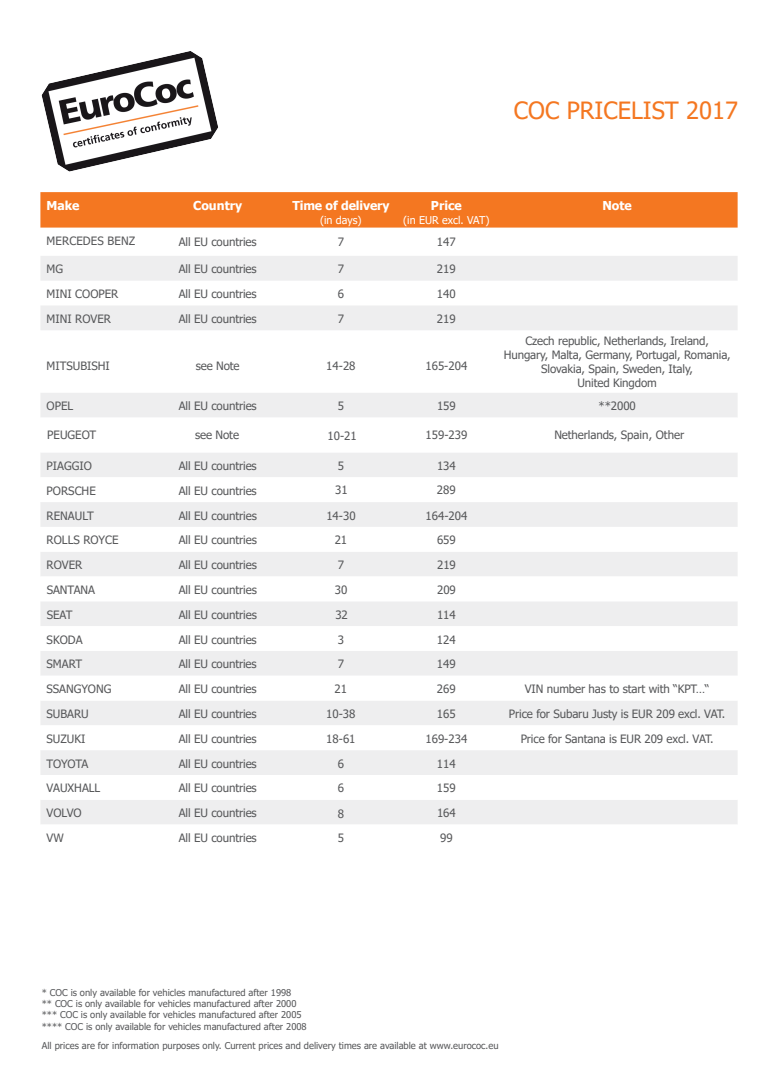
<style>
.page{position:relative;width:780px;height:1088px;background:#fff}
.page>*{position:absolute;margin:0;border:0;box-sizing:border-box;transform-origin:0 0}
.t1{font:23.75px "Tahoma";color:#f47721}
.t2{font:700 12.25px "Tahoma";color:#fff}
.t3{font:11.5px/13.8px "Tahoma";letter-spacing:-.01em;color:#57585a;text-align:center}
.t4{font:11.5px "Tahoma";letter-spacing:.01em;color:#57585a}
.t5{font:10.75px "Tahoma";color:#fff}
.t6{font:9.38px/11.2px "Tahoma";color:#57585a}
</style>
<div class="page">
<div style="left:40px;top:192px;width:697px;height:36px;background:#f47721"></div>
<svg style="left:41px;top:256px;width:696px;height:161px"></svg>
<svg style="left:41px;top:453px;width:696px;height:371px;fill:#eeeeef"></svg>
<img style="left:42px;top:51px;width:176px;height:121px">
<h1 class="t1" style="left:514px;top:94px;width:226px">COC PRICELIST 2017</h1>
<p class="t2" style="left:47px;top:197px;width:34px">Make</p>
<p class="t2" style="left:193px;top:197px;width:50px">Country</p>
<p class="t2" style="left:292px;top:197px;width:99px">Time of delivery</p>
<p class="t5" style="left:320px;top:213px;width:43px">(in days)</p>
<p class="t2" style="left:431px;top:197px;width:32px">Price</p>
<p class="t5" style="left:403px;top:213px;width:88px">(in EUR excl. VAT)</p>
<p class="t4" style="left:47px;top:233px;width:90px">MERCEDES BENZ</p>
<p class="t3" style="left:179px;top:236px;width:79px">All EU countries</p>
<p class="t3" style="left:338px;top:236px;width:8px">7</p>
<p class="t3" style="left:437px;top:236px;width:20px">147</p>
<p class="t3" style="left:47px;top:263px;width:18px">MG</p>
<p class="t3" style="left:179px;top:263px;width:79px">All EU countries</p>
<p class="t3" style="left:338px;top:263px;width:8px">7</p>
<p class="t3" style="left:437px;top:263px;width:20px">219</p>
<p class="t3" style="left:47px;top:288px;width:73px">MINI COOPER</p>
<p class="t3" style="left:179px;top:288px;width:79px">All EU countries</p>
<p class="t3" style="left:338px;top:288px;width:8px">6</p>
<p class="t3" style="left:437px;top:288px;width:20px">140</p>
<p class="t3" style="left:47px;top:312px;width:66px">MINI ROVER</p>
<p class="t3" style="left:179px;top:312px;width:79px">All EU countries</p>
<p class="t3" style="left:338px;top:312px;width:8px">7</p>
<p class="t3" style="left:437px;top:312px;width:20px">219</p>
<p class="t3" style="left:47px;top:360px;width:65px">MITSUBISHI</p>
<p class="t3" style="left:196px;top:360px;width:45px">see Note</p>
<p class="t3" style="left:326px;top:360px;width:31px">14-28</p>
<p class="t3" style="left:425px;top:360px;width:43px">165-204</p>
<p class="t2" style="left:602px;top:197px;width:31px">Note</p>
<p class="t3" style="left:503px;top:335px;width:228px">Czech republic, Netherlands, Ireland, Hungary, Malta, Germany, Portugal, Romania, Slovakia, Spain, Sweden, Italy,<br>United Kingdom</p>
<p class="t3" style="left:47px;top:400px;width:28px">OPEL</p>
<p class="t3" style="left:179px;top:400px;width:79px">All EU countries</p>
<p class="t3" style="left:338px;top:400px;width:8px">5</p>
<p class="t3" style="left:437px;top:400px;width:20px">159</p>
<p class="t3" style="left:598px;top:400px;width:39px">**2000</p>
<p class="t3" style="left:47px;top:429px;width:51px">PEUGEOT</p>
<p class="t3" style="left:195px;top:429px;width:45px">see Note</p>
<p class="t3" style="left:327px;top:430px;width:31px">10-21</p>
<p class="t3" style="left:425px;top:429px;width:43px">159-239</p>
<p class="t3" style="left:554px;top:428px;width:131px">Netherlands, Spain, Other</p>
<p class="t3" style="left:47px;top:459px;width:47px">PIAGGIO</p>
<p class="t3" style="left:179px;top:459px;width:79px">All EU countries</p>
<p class="t3" style="left:338px;top:459px;width:8px">5</p>
<p class="t3" style="left:437px;top:459px;width:20px">134</p>
<p class="t3" style="left:47px;top:484px;width:51px">PORSCHE</p>
<p class="t3" style="left:179px;top:484px;width:79px">All EU countries</p>
<p class="t3" style="left:335px;top:484px;width:14px">31</p>
<p class="t3" style="left:437px;top:484px;width:20px">289</p>
<p class="t3" style="left:47px;top:509px;width:49px">RENAULT</p>
<p class="t3" style="left:179px;top:509px;width:79px">All EU countries</p>
<p class="t3" style="left:326px;top:509px;width:31px">14-30</p>
<p class="t3" style="left:425px;top:509px;width:43px">164-204</p>
<p class="t3" style="left:47px;top:534px;width:73px">ROLLS ROYCE</p>
<p class="t3" style="left:179px;top:534px;width:79px">All EU countries</p>
<p class="t3" style="left:335px;top:534px;width:14px">21</p>
<p class="t3" style="left:437px;top:534px;width:20px">659</p>
<p class="t3" style="left:47px;top:559px;width:37px">ROVER</p>
<p class="t3" style="left:179px;top:559px;width:79px">All EU countries</p>
<p class="t3" style="left:338px;top:559px;width:8px">7</p>
<p class="t3" style="left:437px;top:559px;width:20px">219</p>
<p class="t3" style="left:47px;top:583px;width:50px">SANTANA</p>
<p class="t3" style="left:179px;top:583px;width:79px">All EU countries</p>
<p class="t3" style="left:335px;top:583px;width:14px">30</p>
<p class="t3" style="left:437px;top:583px;width:20px">209</p>
<p class="t3" style="left:47px;top:608px;width:27px">SEAT</p>
<p class="t3" style="left:179px;top:608px;width:79px">All EU countries</p>
<p class="t3" style="left:335px;top:608px;width:14px">32</p>
<p class="t3" style="left:437px;top:608px;width:20px">114</p>
<p class="t3" style="left:47px;top:633px;width:37px">SKODA</p>
<p class="t3" style="left:179px;top:633px;width:79px">All EU countries</p>
<p class="t3" style="left:338px;top:633px;width:8px">3</p>
<p class="t3" style="left:437px;top:633px;width:20px">124</p>
<p class="t3" style="left:47px;top:658px;width:37px">SMART</p>
<p class="t3" style="left:179px;top:658px;width:79px">All EU countries</p>
<p class="t3" style="left:338px;top:658px;width:8px">7</p>
<p class="t3" style="left:437px;top:658px;width:20px">149</p>
<p class="t3" style="left:47px;top:683px;width:66px">SSANGYONG</p>
<p class="t3" style="left:179px;top:683px;width:79px">All EU countries</p>
<p class="t3" style="left:334px;top:683px;width:14px">21</p>
<p class="t3" style="left:437px;top:683px;width:20px">269</p>
<p class="t3" style="left:524px;top:683px;width:186px">VIN number has to start with “KPT…“</p>
<p class="t3" style="left:46px;top:707px;width:44px">SUBARU</p>
<p class="t3" style="left:179px;top:707px;width:79px">All EU countries</p>
<p class="t3" style="left:326px;top:707px;width:31px">10-38</p>
<p class="t3" style="left:437px;top:707px;width:20px">165</p>
<p class="t3" style="left:509px;top:707px;width:218px">Price for Subaru Justy is EUR 209 excl. VAT.</p>
<p class="t3" style="left:47px;top:732px;width:40px">SUZUKI</p>
<p class="t3" style="left:179px;top:732px;width:79px">All EU countries</p>
<p class="t3" style="left:326px;top:732px;width:31px">18-61</p>
<p class="t3" style="left:425px;top:732px;width:43px">169-234</p>
<p class="t3" style="left:520px;top:732px;width:194px">Price for Santana is EUR 209 excl. VAT.</p>
<p class="t3" style="left:47px;top:757px;width:43px">TOYOTA</p>
<p class="t3" style="left:179px;top:757px;width:79px">All EU countries</p>
<p class="t3" style="left:338px;top:757px;width:8px">6</p>
<p class="t3" style="left:437px;top:757px;width:20px">114</p>
<p class="t3" style="left:47px;top:782px;width:55px">VAUXHALL</p>
<p class="t3" style="left:179px;top:782px;width:79px">All EU countries</p>
<p class="t3" style="left:338px;top:782px;width:8px">6</p>
<p class="t3" style="left:437px;top:782px;width:20px">159</p>
<p class="t3" style="left:47px;top:807px;width:37px">VOLVO</p>
<p class="t3" style="left:179px;top:807px;width:79px">All EU countries</p>
<p class="t3" style="left:338px;top:807px;width:8px">8</p>
<p class="t3" style="left:437px;top:807px;width:20px">164</p>
<p class="t3" style="left:47px;top:831px;width:19px">VW</p>
<p class="t3" style="left:179px;top:831px;width:79px">All EU countries</p>
<p class="t3" style="left:338px;top:831px;width:8px">5</p>
<p class="t3" style="left:440px;top:831px;width:14px">99</p>
<p class="t6" style="left:42px;top:987px;width:266px">* COC is only available for vehicles manufactured after 1998<br>** COC is only available for vehicles manufactured after 2000 *** COC is only available for vehicles manufactured after 2005 **** COC is only available for vehicles manufactured after 2008</p>
<p class="t6" style="left:42px;top:1040px;width:458px">All prices are for information purposes only. Current prices and delivery times are available at www.eurococ.eu</p>
</div>
